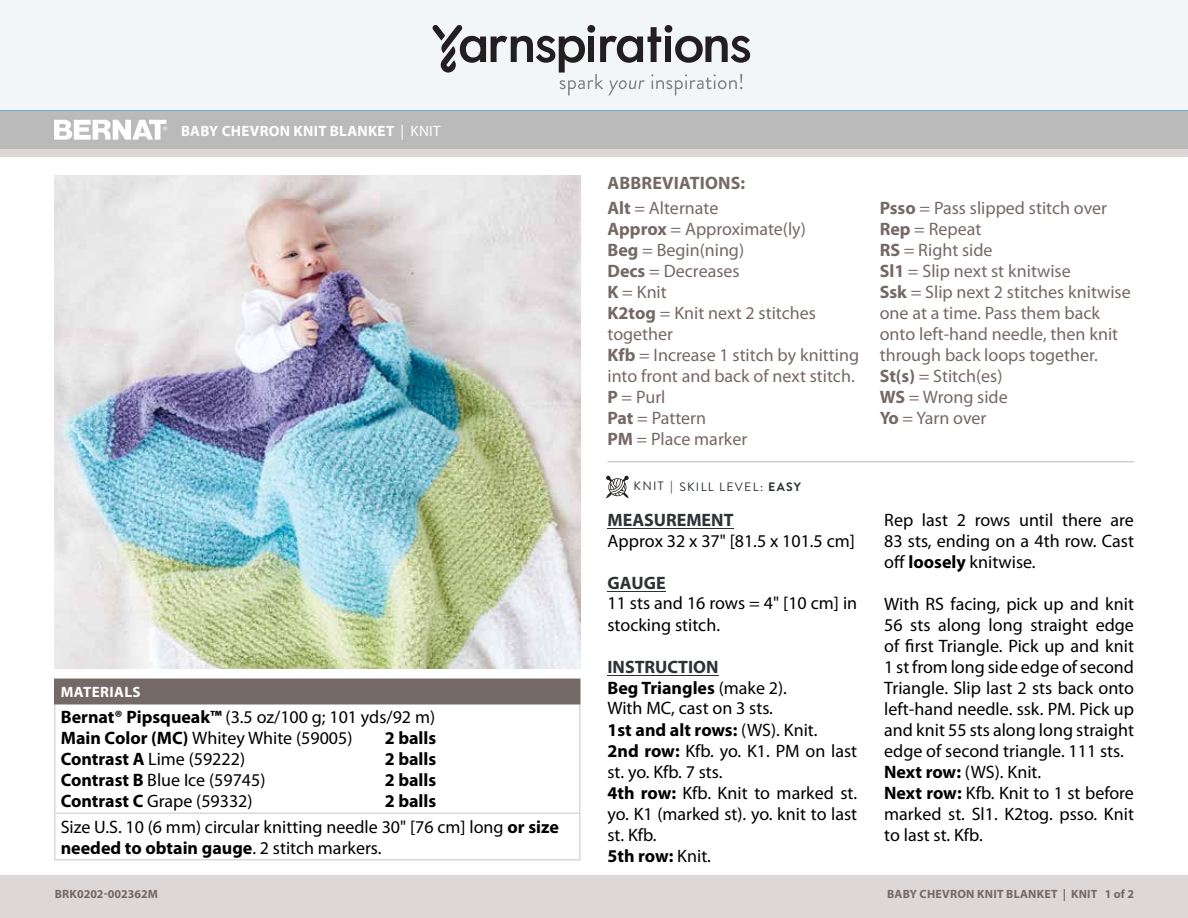
<style>
.page{position:relative;width:1188px;height:918px;background:#fff}
.page>*{position:absolute;margin:0;border:0;box-sizing:border-box;transform-origin:0 0}
.t1{font:18px/21px "Myriad Pro";color:#000}
.t2{font:18px/21px "Myriad Pro";color:#756966}
.t3{font:700 18px "Myriad Pro";color:#000}
.t4{font:700 18px/25.5px "Myriad Pro";letter-spacing:.01em;color:#756966}
.Pattern_Title{font:700 15px "Myriad Pro";letter-spacing:.02em;color:#fff}
.t5{font:12.15px "Brandon Grotesque";letter-spacing:.1em;color:#2d3135}
.t6{font:700 12px "Myriad Pro";letter-spacing:.02em;color:#746865}
.t7{font:700 12px "Myriad Pro";letter-spacing:.02em;color:#756966}
.t8{font:700 12px "Myriad Pro";color:#746865}
.t9{font:12px "Myriad Pro";color:#746865}
.s1{font-weight:400}
.s2{font-weight:700}
.s3{font-weight:700;color:#2e3236}
</style>
<div class="page">
<div style="left:0;top:0;width:1188px;height:111px;background:#f3f6f7"></div>
<svg style="left:433px;top:25px;width:318px;height:71px"></svg>
<div style="left:0;top:874px;width:1188px;height:44px;background:#ddd8d7"></div>
<div style="left:0;top:149px;width:1188px;height:8px;background:#ddd8d7"></div>
<div style="left:0;top:111px;width:1188px;height:38px;background:#bbbaba"></div>
<div style="left:55px;top:679px;width:525px;height:25px;background:#756966"></div>
<hr style="left:54px;top:704px;width:2px;height:108px;background:#ddd8d7">
<hr style="left:579px;top:704px;width:1px;height:108px;background:#ddd8d7">
<hr style="left:54px;top:812px;width:526px;height:2px;background:#ddd8d7">
<hr style="left:54px;top:814px;width:2px;height:45px;background:#ddd8d7">
<hr style="left:579px;top:814px;width:1px;height:45px;background:#ddd8d7">
<hr style="left:54px;top:859px;width:526px;height:1px;background:#ddd8d7">
<hr style="left:54px;top:679px;width:526px;height:1px;background:#756966">
<hr style="left:54px;top:680px;width:2px;height:23px;background:#756966">
<hr style="left:54px;top:703px;width:526px;height:1px;background:#756966">
<svg style="left:48px;top:110px;width:127px;height:30px"></svg>
<hr style="left:608px;top:675px;width:111px;height:1px;background:#2e3236">
<hr style="left:608px;top:591px;width:58px;height:1px;background:#2e3236">
<hr style="left:608px;top:528px;width:126px;height:1px;background:#2e3236">
<img style="left:54px;top:175px;width:526px;height:493px">
<hr style="left:608px;top:461px;width:526px;height:1px;background:#bbbaba">
<svg style="left:606px;top:476px;width:23px;height:22px"></svg>
<p class="Pattern_Title" style="left:181px;top:121px;width:261px">BABY CHEVRON KNIT BLANKET <span class="s1">| KNIT</span></p>
<p class="Pattern_Title" style="left:181px;top:121px;width:212px">PEAR-Y NICE DISHCLOTH <span class="s1">| KNIT</span></p>
<p class="Pattern_Title" style="left:61px;top:682px;width:81px">MATERIALS</p>
<p class="t1" style="left:61px;top:706px;width:376px"><span class="s2">Bernat® Pipsqueak™</span> (3.5 oz/100 g; 101 yds/92 m)<br><span class="s2">Main Color (MC)</span> Whitey White (59005)</p>
<p class="t3" style="left:385px;top:726px;width:53px">2 balls</p>
<p class="t1" style="left:61px;top:748px;width:186px"><span class="s2">Contrast A</span> Lime (59222)</p>
<p class="t3" style="left:385px;top:747px;width:53px">2 balls</p>
<p class="t1" style="left:61px;top:769px;width:206px"><span class="s2">Contrast B</span> Blue Ice (59745)</p>
<p class="t3" style="left:385px;top:768px;width:53px">2 balls</p>
<p class="t1" style="left:61px;top:790px;width:193px"><span class="s2">Contrast C</span> Grape (59332)</p>
<p class="t1" style="left:61px;top:788px;width:500px;line-height:25.5px;text-indent:324px"><span class="s2">2 balls<br></span>Size U.S. 10 (6 mm) circular knitting needle 30" [76 cm] long <span class="s2">or size</span></p>
<p class="t3" style="left:61px;top:836px;width:322px">needed to obtain gauge<span class="s1">. 2 stitch markers.</span></p>
<p class="t8" style="left:55px;top:886px;width:105px">BRK0202-002362M</p>
<p class="t4" style="left:608px;top:169px;width:139px">ABBREVIATIONS:<br>Alt <span class="s1">= Alternate</span></p>
<p class="t2" style="left:608px;top:218px;width:253px"><span class="s2">Approx</span> = Approximate(ly)<br><span class="s2">Beg</span> = Begin(ning)<br><span class="s2">Decs</span> = Decreases<br><span class="s2">K</span> = Knit<br><span class="s2">K2tog</span> = Knit next 2 stitches together<br><span class="s2">Kfb</span> = Increase 1 stitch by knitting into front and back of next stitch.<br><span class="s2">P</span> = Purl<br><span class="s2">Pat</span> = Pattern<br><span class="s2">PM</span> = Place marker</p>
<p class="t5" style="left:634px;top:478px;width:169px">KNIT <span class="s2">|</span> SKILL LEVEL: <span class="s2">EASY</span></p>
<p class="t1" style="left:608px;top:509px;width:249px"><span class="s3">MEASUREMENT<br></span>Approx 32 x 37" [81.5 x 101.5 cm]</p>
<p class="t1" style="left:608px;top:572px;width:251px"><span class="s3">GAUGE<br></span>11 sts and 16 rows = 4" [10 cm] in stocking stitch.</p>
<p class="t1" style="left:608px;top:656px;width:251px"><span class="s3">INSTRUCTION<br></span><span class="s2">Beg Triangles</span> (make 2).<br>With MC, cast on 3 sts.<br><span class="s2">1st and alt rows:</span> (WS). Knit.<br><span class="s2">2nd row:</span> Kfb. yo. K1. PM on last st. yo. Kfb. 7 sts.<br><span class="s2">4th row:</span> Kfb. Knit to marked st. yo. K1 (marked st). yo. knit to last st. Kfb.<br><span class="s2">5th row:</span> Knit.</p>
<p class="t2" style="left:880px;top:197px;width:253px"><span class="s2">Psso</span> = Pass slipped stitch over<br><span class="s2">Rep</span> = Repeat<br><span class="s2">RS</span> = Right side<br><span class="s2">Sl1</span> = Slip next st knitwise<br><span class="s2">Ssk</span> = Slip next 2 stitches knitwise one at a time. Pass them back onto left-hand needle, then knit through back loops together.<br><span class="s2">St(s)</span> = Stitch(es)<br><span class="s2">WS</span> = Wrong side<br><span class="s2">Yo</span> = Yarn over</p>
<p class="t1" style="left:884px;top:509px;width:251px;text-align:justify">Rep last 2 rows until there are 83 sts, ending on a 4th row. Cast off <span class="s2">loosely</span> knitwise.</p>
<p class="t1" style="left:884px;top:593px;width:251px">With RS facing, pick up and knit<br>56 sts along long straight edge of first Triangle. Pick up and knit<br>1 st from long side edge of second<br>Triangle. Slip last 2 sts back onto left-hand needle. ssk. PM. Pick up and knit 55 sts along long straight edge of second triangle. 111 sts.<br><span class="s2">Next row:</span> (WS). Knit.<br><span class="s2">Next row:</span> Kfb. Knit to 1 st before marked st. Sl1. K2tog. psso. Knit to last st. Kfb.</p>
<p class="t7" style="left:887px;top:886px;width:248px">BABY CHEVRON KNIT BLANKET | KNIT 1 of 2</p>
<p class="t6" style="left:846px;top:887px;width:246px">GRANNY STRAWBE RY DISHCLOTH | <span class="s1">CROCHE</span></p>
<p class="t9" style="left:1128px;top:887px;width:8px">1</p>
</div>
